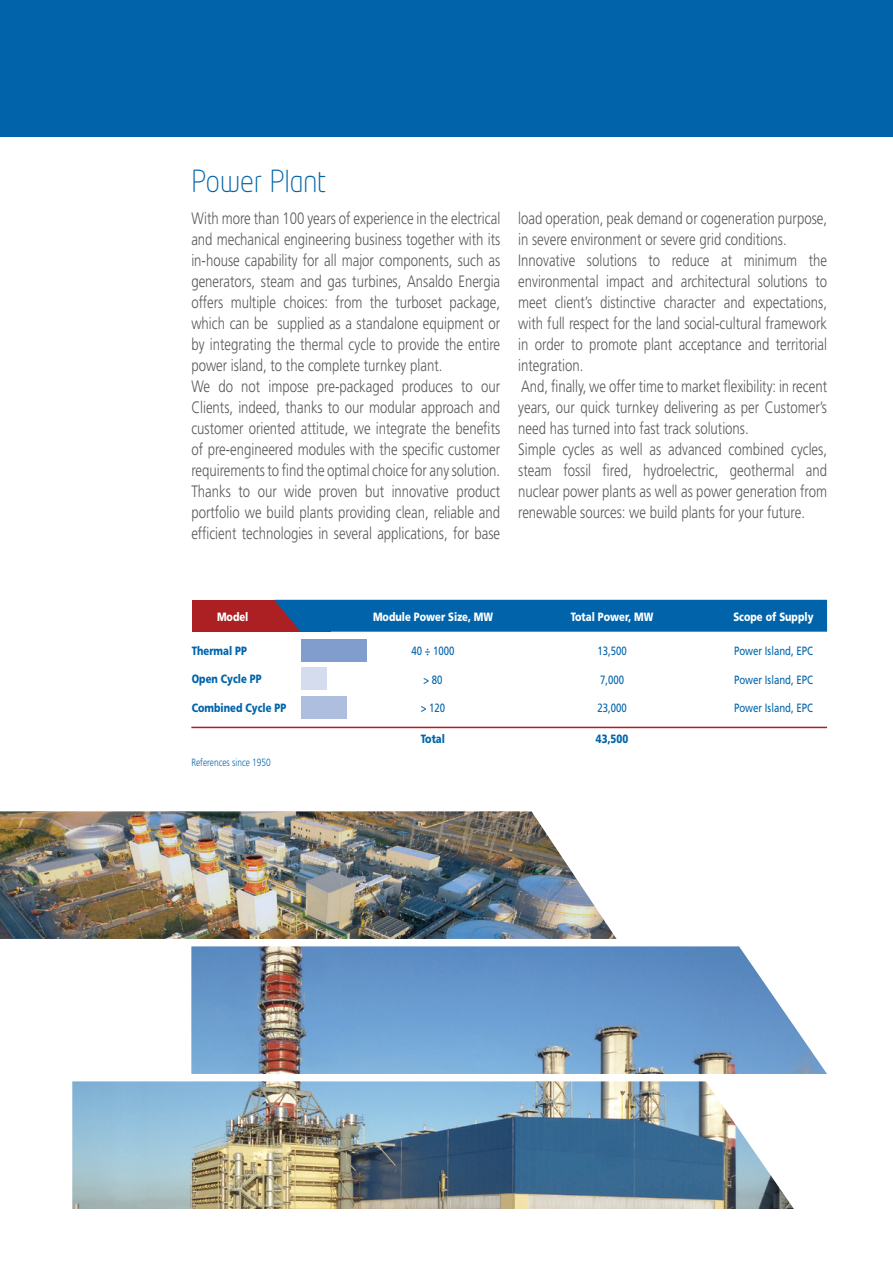
<style>
.page{position:relative;width:893px;height:1263px;background:#fff}
.page>*{position:absolute;margin:0;border:0;box-sizing:border-box;transform-origin:0 0}
.t1{font:300 30px "Neo Tech";color:#0164aa;scale:.9 1}
.t2{font:300 16.5px/21px "Frutiger LT Std";color:#57585a;scale:.8 1}
.t3{font:12px "Frutiger LT Std";color:#0164aa;scale:.8 1}
.t4{font:900 12px "Frutiger LT Std";color:#fff;scale:.8 1}
.t5{font:900 12px "Frutiger LT Std";color:#0164aa;scale:.8 1}
.t6{font:300 10.5px "Frutiger LT Std";color:#0164aa;scale:.8 1}
</style>
<div class="page">
<div style="left:0;top:0;width:893px;height:136px;background:#0164aa"></div>
<img style="left:0;top:811px;width:617px;height:128px">
<img style="left:191px;top:946px;width:636px;height:128px">
<img style="left:72px;top:1081px;width:722px;height:128px">
<div style="left:192px;top:600px;width:138px;height:32px;background:#ac1f22"></div>
<div style="left:274px;top:600px;width:553px;height:32px;background:#0164aa"></div>
<hr style="left:191px;top:727px;width:636px;height:1px;background:#ac1f22">
<div style="left:301px;top:639px;width:66px;height:23px;background:#809dcd"></div>
<div style="left:301px;top:668px;width:26px;height:22px;background:#d4dced"></div>
<div style="left:301px;top:696px;width:45px;height:22px;background:#adbede"></div>
<h1 class="t1" style="left:191px;top:170px;width:151px">Power Plant</h1>
<p class="t2" style="left:191px;top:208px;width:388px">With more than 100 years of experience in the electrical and mechanical engineering business together with its in-house capability for all major components, such as generators, steam and gas turbines, Ansaldo Energia offers multiple choices: from the turboset package, which can be supplied as a standalone equipment or by integrating the thermal cycle to provide the entire power island, to the complete turnkey plant.<br>We do not impose pre-packaged produces to our Clients, indeed, thanks to our modular approach and customer oriented attitude, we integrate the benefits of pre-engineered modules with the specific customer requirements to find the optimal choice for any solution.<br>Thanks to our wide proven but innovative product portfolio we build plants providing clean, reliable and efficient technologies in several applications, for base</p>
<p class="t2" style="left:518px;top:208px;width:388px">load operation, peak demand or cogeneration purpose, in severe environment or severe grid conditions.<br>Innovative solutions to reduce at minimum the environmental impact and architectural solutions to meet client’s distinctive character and expectations, with full respect for the land social-cultural framework in order to promote plant acceptance and territorial integration.<br>And, finally, we offer time to market flexibility: in recent years, our quick turnkey delivering as per Customer’s need has turned into fast track solutions.<br>Simple cycles as well as advanced combined cycles, steam fossil fired, hydroelectric, geothermal and nuclear power plants as well as power generation from renewable sources: we build plants for your future.</p>
<p class="t4" style="left:217px;top:609px;width:41px">Model</p>
<p class="t4" style="left:571px;top:609px;width:105px">Total Power, MW</p>
<p class="t4" style="left:373px;top:609px;width:152px">Module Power Size, MW</p>
<p class="t4" style="left:733px;top:609px;width:102px">Scope of Supply</p>
<p class="t5" style="left:192px;top:643px;width:71px">Thermal PP</p>
<p class="t5" style="left:192px;top:672px;width:89px">Open Cycle PP</p>
<p class="t5" style="left:192px;top:700px;width:120px">Combined Cycle PP</p>
<p class="t3" style="left:411px;top:644px;width:55px">40 ÷ 1000</p>
<p class="t3" style="left:423px;top:672px;width:25px">&gt; 80</p>
<p class="t3" style="left:421px;top:701px;width:32px">&gt; 120</p>
<p class="t5" style="left:421px;top:732px;width:32px">Total</p>
<p class="t3" style="left:597px;top:644px;width:38px">13,500</p>
<p class="t3" style="left:600px;top:672px;width:32px">7,000</p>
<p class="t3" style="left:597px;top:701px;width:38px">23,000</p>
<p class="t5" style="left:596px;top:732px;width:42px">43,500</p>
<p class="t3" style="left:734px;top:644px;width:100px">Power Island, EPC</p>
<p class="t3" style="left:734px;top:672px;width:100px">Power Island, EPC</p>
<p class="t3" style="left:734px;top:701px;width:100px">Power Island, EPC</p>
<p class="t6" style="left:191px;top:756px;width:101px">References since 1950</p>
</div>
